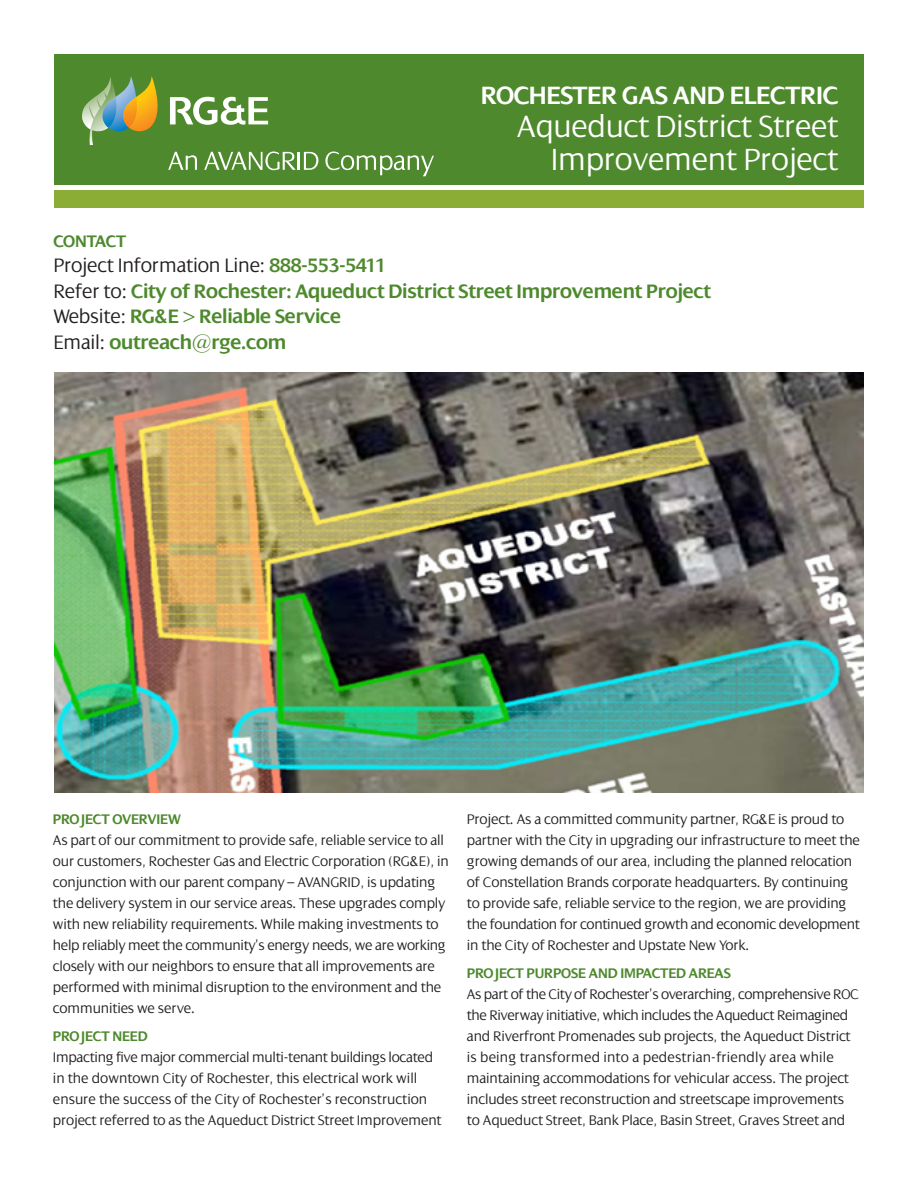
<style>
.page{position:relative;width:918px;height:1188px;background:#fff}
.page>*{position:absolute;margin:0;border:0;box-sizing:border-box;transform-origin:0 0}
.t1{font:300 33px/33px "Dialog";letter-spacing:-.01em;color:#fff;text-align:right}
.t2{font:600 27px "Dialog";letter-spacing:-.01em;color:#fff}
.t3{font:600 21px "Dialog";letter-spacing:-.01em;color:#4e892d}
.t4{font:300 21px "Dialog";letter-spacing:-.01em;color:#231f20}
.t5{font:600 18px "Dialog";letter-spacing:-.02em;color:#4e892d}
.t6{font:300 15px/21px "Dialog";letter-spacing:-.01em;color:#231f20}
.s1{font-weight:600;color:#4e892d}
.s2{font-weight:300;color:#231f20}
</style>
<div class="page">
<div style="left:54px;top:54px;width:810px;height:131px;background:#4e892d"></div>
<div style="left:54px;top:190px;width:810px;height:18px;background:#8bac35"></div>
<svg style="left:168px;top:152px;width:29px;height:18px"></svg>
<svg style="left:204px;top:152px;width:114px;height:18px"></svg>
<svg style="left:325px;top:152px;width:109px;height:24px"></svg>
<svg style="left:82px;top:76px;width:186px;height:69px"></svg>
<img style="left:55px;top:373px;width:809px;height:420px">
<p class="t2" style="left:481px;top:81px;width:359px">ROCHESTER GAS AND ELECTRIC</p>
<p class="t1" style="left:517px;top:110px;width:323px">Aqueduct District Street<br>Improvement Project</p>
<p class="t5" style="left:53px;top:231px;width:74px">CONTACT</p>
<p class="t4" style="left:53px;top:254px;width:335px">Project Information Line: <span class="s1">888-553-5411</span></p>
<p class="t3" style="left:53px;top:279px;width:659px"><span class="s2">Refer to:</span> City of Rochester: Aqueduct District Street Improvement Project</p>
<p class="t3" style="left:53px;top:305px;width:289px"><span class="s2">Website:</span> RG&amp;E &gt; Reliable Service</p>
<p class="t3" style="left:53px;top:330px;width:234px"><span class="s2">Email:</span> outreach@rge.com</p>
<p class="t6" style="left:53px;top:809px;width:397px"><span class="s1">PROJECT OVERVIEW<br></span>As part of our commitment to provide safe, reliable service to all our customers, Rochester Gas and Electric Corporation (RG&amp;E), in conjunction with our parent company – AVANGRID, is updating the delivery system in our service areas. These upgrades comply with new reliability requirements. While making investments to help reliably meet the community’s energy needs, we are working closely with our neighbors to ensure that all improvements are performed with minimal disruption to the environment and the communities we serve.</p>
<p class="t6" style="left:53px;top:1026px;width:390px"><span class="s1">PROJECT NEED<br></span>Impacting five major commercial multi-tenant buildings located in the downtown City of Rochester, this electrical work will ensure the success of the City of Rochester’s reconstruction project referred to as the Aqueduct District Street Improvement</p>
<p class="t6" style="left:467px;top:809px;width:395px">Project. As a committed community partner, RG&amp;E is proud to partner with the City in upgrading our infrastructure to meet the growing demands of our area, including the planned relocation of Constellation Brands corporate headquarters. By continuing to provide safe, reliable service to the region, we are providing the foundation for continued growth and economic development in the City of Rochester and Upstate New York.</p>
<p class="t6" style="left:467px;top:963px;width:394px"><span class="s1">PROJECT PURPOSE AND IMPACTED AREAS<br></span>As part of the City of Rochester’s overarching, comprehensive ROC the Riverway initiative, which includes the Aqueduct Reimagined and Riverfront Promenades sub projects, the Aqueduct District is being transformed into a pedestrian-friendly area while maintaining accommodations for vehicular access. The project includes street reconstruction and streetscape improvements to Aqueduct Street, Bank Place, Basin Street, Graves Street and</p>
</div>
